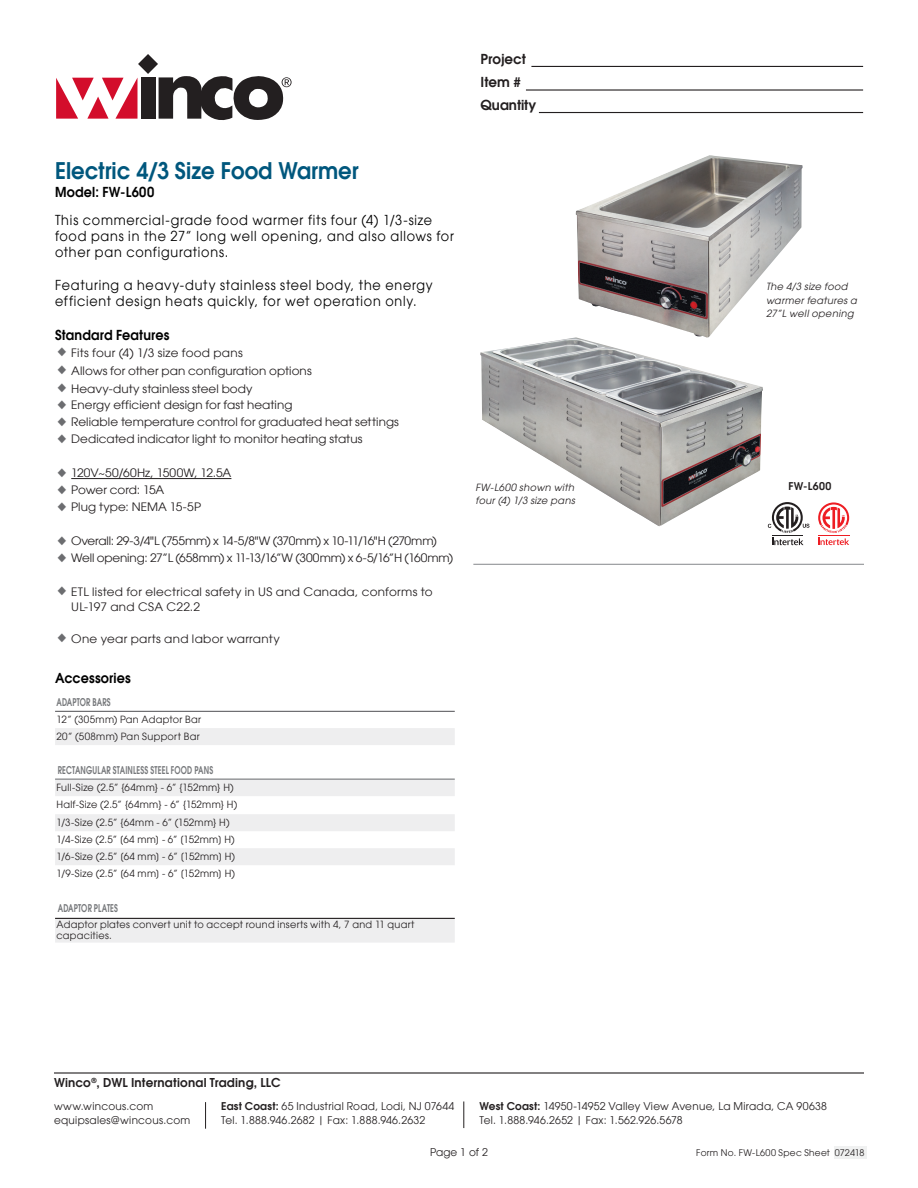
<style>
.page{position:relative;width:918px;height:1188px;background:#fff}
.page>*{position:absolute;margin:0;border:0;box-sizing:border-box;transform-origin:0 0}
.t1{font:600 22.5px "Avant Garde";color:#00577d;scale:.95 1}
.Description{font:13.5px/16.2px "Avant Garde";letter-spacing:.06em;color:#000;scale:.95 1}
.TITLE_Small{font:600 13.5px "Avant Garde";letter-spacing:.01em;color:#000;scale:.95 1}
.t2{font:600 13.5px/22.8px "Avant Garde";color:#231f20}
.t3{font:600 12px "Avant Garde";letter-spacing:.015em;color:#231f20}
.t4{font:11.4px "Avant Garde";letter-spacing:.005em;color:#231f20;scale:1.05 1}
.t5{font:11.4px/15px "Avant Garde";letter-spacing:.025em;color:#231f20;scale:1.05 1}
.t6{font:11.4px "Avant Garde";letter-spacing:-.015em;color:#231f20;scale:1.05 1}
.t7{font:11.4px "Avant Garde";letter-spacing:-.02em;color:#231f20;scale:1.05 1}
.t8{font:10.5px/13.8px "Avant Garde";letter-spacing:.025em;color:#231f20}
.TABLE__COLUMN_HEAD{font:600 10.5px "Avant Garde";letter-spacing:.02em;color:#76787b;scale:.7 1}
.Captions_Bold_Center{font:600 10.5px "Avant Garde";letter-spacing:.03em;color:#231f20}
.TABLE__BODY_COPY{font:9.75px/10.5px "Avant Garde";letter-spacing:.03em;color:#231f20}
.Captions_Italic_Left{font:italic 9.75px/13.5px "Avant Garde";letter-spacing:.035em;color:#231f20}
.t9{font:9px "Avant Garde";letter-spacing:.03em;color:#231f20}
.s1{color:#6c6d70}
.s2{font-weight:600}
</style>
<div class="page">
<hr style="left:531px;top:66px;width:332px;height:1px;background:#231f20">
<hr style="left:526px;top:89px;width:337px;height:2px;background:#231f20">
<hr style="left:539px;top:112px;width:324px;height:1px;background:#231f20">
<svg style="left:56px;top:54px;width:236px;height:66px"></svg>
<hr style="left:54px;top:1072px;width:810px;height:2px;background:#231f20">
<svg style="left:205px;top:1102px;width:1px;height:27px"></svg>
<svg style="left:463px;top:1101px;width:1px;height:27px"></svg>
<div style="left:834px;top:1146px;width:33px;height:12px;background:#f0f1f1"></div>
<hr style="left:473px;top:564px;width:391px;height:1px;background:#939598">
<hr style="left:71px;top:478px;width:160px;height:1px;background:#231f20">
<img style="left:480px;top:337px;width:283px;height:189px">
<svg style="left:768px;top:502px;width:41px;height:43px"></svg>
<svg style="left:818px;top:502px;width:31px;height:43px"></svg>
<img style="left:576px;top:155px;width:227px;height:183px">
<svg style="left:55px;top:728px;width:400px;height:215px"></svg>
<hr style="left:55px;top:711px;width:400px;height:1px;background:#636366">
<hr style="left:55px;top:779px;width:400px;height:1px;background:#76787b">
<hr style="left:55px;top:918px;width:400px;height:1px;background:#231f20">
<p class="t1" style="left:55px;top:156px;width:321px">Electric 4/3 Size Food Warmer</p>
<p class="TITLE_Small" style="left:55px;top:183px;width:106px">Model: FW-L600</p>
<p class="Description" style="left:55px;top:212px;width:421px">This commercial-grade food warmer fits four (4) 1/3-size food pans in the 27” long well opening, and also allows for other pan configurations.</p>
<p class="Description" style="left:55px;top:277px;width:399px">Featuring a heavy-duty stainless steel body, the energy efficient design heats quickly, for wet operation only.</p>
<p class="TITLE_Small" style="left:55px;top:326px;width:122px">Standard Features</p>
<p class="t4" style="left:55px;top:346px;width:180px"><span class="s1">♦</span> Fits four (4) 1/3 size food pans</p>
<p class="t4" style="left:55px;top:364px;width:246px"><span class="s1">♦</span> Allows for other pan configuration options</p>
<p class="t4" style="left:55px;top:382px;width:190px"><span class="s1">♦</span> Heavy-duty stainless steel body</p>
<p class="t4" style="left:55px;top:398px;width:228px"><span class="s1">♦</span> Energy efficient design for fast heating</p>
<p class="t4" style="left:55px;top:415px;width:329px"><span class="s1">♦</span> Reliable temperature control for graduated heat settings</p>
<p class="t4" style="left:55px;top:432px;width:294px"><span class="s1">♦</span> Dedicated indicator light to monitor heating status</p>
<p class="t4" style="left:55px;top:466px;width:169px"><span class="s1">♦</span> 120V~50/60Hz, 1500W, 12.5A</p>
<p class="t6" style="left:55px;top:483px;width:106px"><span class="s1">♦</span> Power cord: 15A</p>
<p class="t4" style="left:55px;top:500px;width:141px"><span class="s1">♦</span> Plug type: NEMA 15-5P</p>
<p class="t7" style="left:55px;top:534px;width:365px"><span class="s1">♦</span> Overall: 29-3/4"L (755mm) x 14-5/8"W (370mm) x 10-11/16"H (270mm)</p>
<p class="t6" style="left:55px;top:551px;width:381px"><span class="s1">♦</span> Well opening: 27”L (658mm) x 11-13/16”W (300mm) x 6-5/16”H (160mm)</p>
<p class="t5" style="left:71px;top:584px;width:346px;text-indent:-16px"><span class="s1">♦</span> ETL listed for electrical safety in US and Canada, conforms to<br>UL-197 and CSA C22.2</p>
<p class="t5" style="left:55px;top:631px;width:216px"><span class="s1">♦</span> One year parts and labor warranty</p>
<p class="TITLE_Small" style="left:55px;top:670px;width:81px">Accessories</p>
<p class="TABLE__COLUMN_HEAD" style="left:56px;top:695px;width:79px">ADAPTOR BARS</p>
<p class="TABLE__BODY_COPY" style="left:56px;top:714px;width:146px">12” (305mm) Pan Adaptor Bar</p>
<p class="TABLE__BODY_COPY" style="left:56px;top:731px;width:145px">20” (508mm) Pan Support Bar</p>
<p class="TABLE__COLUMN_HEAD" style="left:58px;top:763px;width:224px">RECTANGULAR STAINLESS STEEL FOOD PANS</p>
<p class="TABLE__BODY_COPY" style="left:56px;top:782px;width:179px">Full-Size (2.5” {64mm} - 6” {152mm} H)</p>
<p class="TABLE__BODY_COPY" style="left:56px;top:799px;width:183px">Half-Size (2.5” {64mm} - 6” {152mm} H)</p>
<p class="TABLE__BODY_COPY" style="left:56px;top:817px;width:175px">1/3-Size (2.5” {64mm - 6” (152mm} H)</p>
<p class="TABLE__BODY_COPY" style="left:56px;top:834px;width:180px">1/4-Size (2.5” [64 mm] - 6” [152mm] H)</p>
<p class="TABLE__BODY_COPY" style="left:56px;top:851px;width:180px">1/6-Size (2.5” [64 mm] - 6” [152mm] H)</p>
<p class="TABLE__BODY_COPY" style="left:56px;top:868px;width:180px">1/9-Size (2.5” [64 mm] - 6” [152mm] H)</p>
<p class="TABLE__COLUMN_HEAD" style="left:58px;top:901px;width:88px">ADAPTOR PLATES</p>
<p class="TABLE__BODY_COPY" style="left:56px;top:920px;width:360px">Adaptor plates convert unit to accept round inserts with 4, 7 and 11 quart capacities.</p>
<h2 class="t2" style="left:481px;top:48px;width:57px">Project<br>Item #<br>Quantity</h2>
<p class="Captions_Italic_Left" style="left:766px;top:280px;width:92px">The 4/3 size food warmer features a<br>27”L well opening</p>
<p class="Captions_Italic_Left" style="left:475px;top:481px;width:100px">FW-L600 shown with</p>
<p class="Captions_Bold_Center" style="left:789px;top:480px;width:44px">FW-L600</p>
<p class="Captions_Italic_Left" style="left:475px;top:494px;width:101px">four (4) 1/3 size pans</p>
<p class="t3" style="left:54px;top:1075px;width:228px">Winco<sup>®</sup>, DWL International Trading, LLC</p>
<p class="t8" style="left:54px;top:1099px;width:138px">www.wincous.com equipsales@wincous.com</p>
<p class="t8" style="left:221px;top:1099px;width:235px"><span class="s2">East Coast:</span> 65 Industrial Road, Lodi, NJ 07644<br>Tel. 1.888.946.2682 | Fax: 1.888.946.2632</p>
<p class="t8" style="left:479px;top:1099px;width:349px"><span class="s2">West Coast:</span> 14950-14952 Valley View Avenue, La Mirada, CA 90638<br>Tel. 1.888.946.2652 | Fax: 1.562.926.5678</p>
<p class="t8" style="left:430px;top:1145px;width:59px">Page 1 of 2</p>
<p class="t9" style="left:696px;top:1147px;width:170px">Form No. FW-L600 Spec Sheet 072418</p>
</div>
